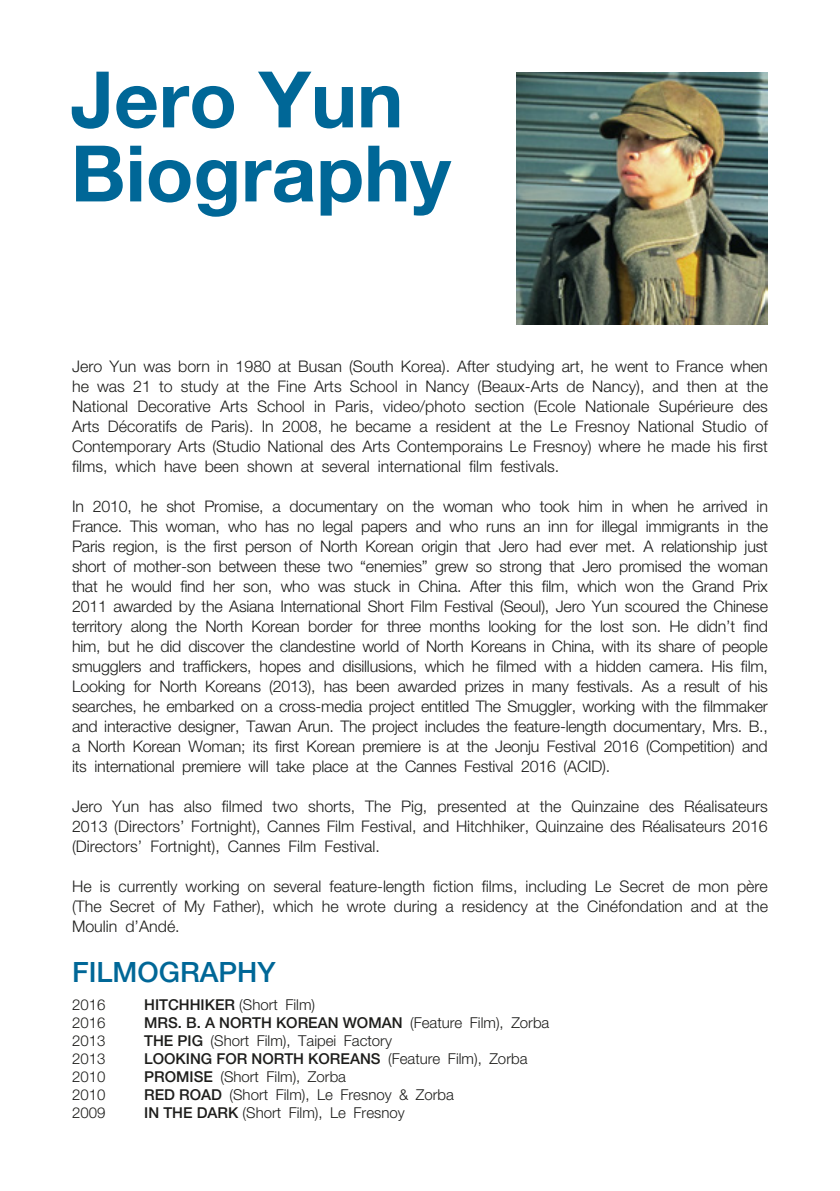
<style>
.page{position:relative;width:840px;height:1191px;background:#fff}
.page>*{position:absolute;margin:0;border:0;box-sizing:border-box;transform-origin:0 0}
.t1{font:700 78px/74px "Helvetica Neue";color:#006797}
.t2{font:500 28px "Helvetica Neue";color:#006797}
.t3{font:300 16px/20px "Helvetica Neue";color:#1d1d1b;text-align:justify}
.t4{font:300 15px "Helvetica Neue";color:#1d1d1b}
.t5{font:500 15px "Helvetica Neue";color:#1d1d1b}
.s1{font-weight:500}
.s2{font-weight:300}
</style>
<div class="page">
<img style="left:516px;top:72px;width:251px;height:253px">
<h1 class="t1" style="left:71px;top:61px;width:381px">Jero Yun<br>Biography</h1>
<p class="t3" style="left:72px;top:355px;width:697px">Jero Yun was born in 1980 at Busan (South Korea). After studying art, he went to France when he was 21 to study at the Fine Arts School in Nancy (Beaux-Arts de Nancy), and then at the National Decorative Arts School in Paris, video/photo section (Ecole Nationale Supérieure des Arts Décoratifs de Paris). In 2008, he became a resident at the Le Fresnoy National Studio of Contemporary Arts (Studio National des Arts Contemporains Le Fresnoy) where he made his first films, which have been shown at several international film festivals.</p>
<p class="t3" style="left:72px;top:495px;width:697px">In 2010, he shot Promise, a documentary on the woman who took him in when he arrived in France. This woman, who has no legal papers and who runs an inn for illegal immigrants in the Paris region, is the first person of North Korean origin that Jero had ever met. A relationship just short of mother-son between these two “enemies” grew so strong that Jero promised the woman that he would find her son, who was stuck in China. After this film, which won the Grand Prix 2011 awarded by the Asiana International Short Film Festival (Seoul), Jero Yun scoured the Chinese territory along the North Korean border for three months looking for the lost son. He didn’t find him, but he did discover the clandestine world of North Koreans in China, with its share of people smugglers and traffickers, hopes and disillusions, which he filmed with a hidden camera. His film, Looking for North Koreans (2013), has been awarded prizes in many festivals. As a result of his searches, he embarked on a cross-media project entitled The Smuggler, working with the filmmaker and interactive designer, Tawan Arun. The project includes the feature-length documentary, Mrs. B., a North Korean Woman; its first Korean premiere is at the Jeonju Festival 2016 (Competition) and its international premiere will take place at the Cannes Festival 2016 (ACID).</p>
<p class="t3" style="left:72px;top:795px;width:697px">Jero Yun has also filmed two shorts, The Pig, presented at the Quinzaine des Réalisateurs 2013 (Directors’ Fortnight), Cannes Film Festival, and Hitchhiker, Quinzaine des Réalisateurs 2016 (Directors’ Fortnight), Cannes Film Festival.</p>
<p class="t3" style="left:72px;top:875px;width:697px">He is currently working on several feature-length fiction films, including Le Secret de mon père (The Secret of My Father), which he wrote during a residency at the Cinéfondation and at the Moulin d’Andé.</p>
<h2 class="t2" style="left:72px;top:955px;width:205px">FILMOGRAPHY</h2>
<p class="t4" style="left:72px;top:995px;width:35px">2016</p>
<p class="t4" style="left:144px;top:995px;width:172px"><span class="s1">HITCHHIKER</span> (Short Film)</p>
<p class="t4" style="left:72px;top:1013px;width:35px">2016</p>
<p class="t5" style="left:144px;top:1013px;width:406px">MRS. B. A NORTH KOREAN WOMAN <span class="s2">(Feature Film), Zorba</span></p>
<p class="t4" style="left:72px;top:1031px;width:35px">2013</p>
<p class="t4" style="left:144px;top:1031px;width:249px"><span class="s1">THE PIG</span> (Short Film), Taipei Factory</p>
<p class="t4" style="left:72px;top:1049px;width:35px">2013</p>
<p class="t5" style="left:144px;top:1049px;width:384px">LOOKING FOR NORTH KOREANS <span class="s2">(Feature Film), Zorba</span></p>
<p class="t4" style="left:72px;top:1067px;width:35px">2010</p>
<p class="t4" style="left:144px;top:1067px;width:203px"><span class="s1">PROMISE</span> (Short Film), Zorba</p>
<p class="t4" style="left:72px;top:1085px;width:35px">2010</p>
<p class="t4" style="left:144px;top:1085px;width:311px"><span class="s1">RED ROAD</span> (Short Film), Le Fresnoy &amp; Zorba</p>
<p class="t4" style="left:72px;top:1103px;width:35px">2009</p>
<p class="t4" style="left:144px;top:1103px;width:262px"><span class="s1">IN THE DARK</span> (Short Film), Le Fresnoy</p>
</div>
